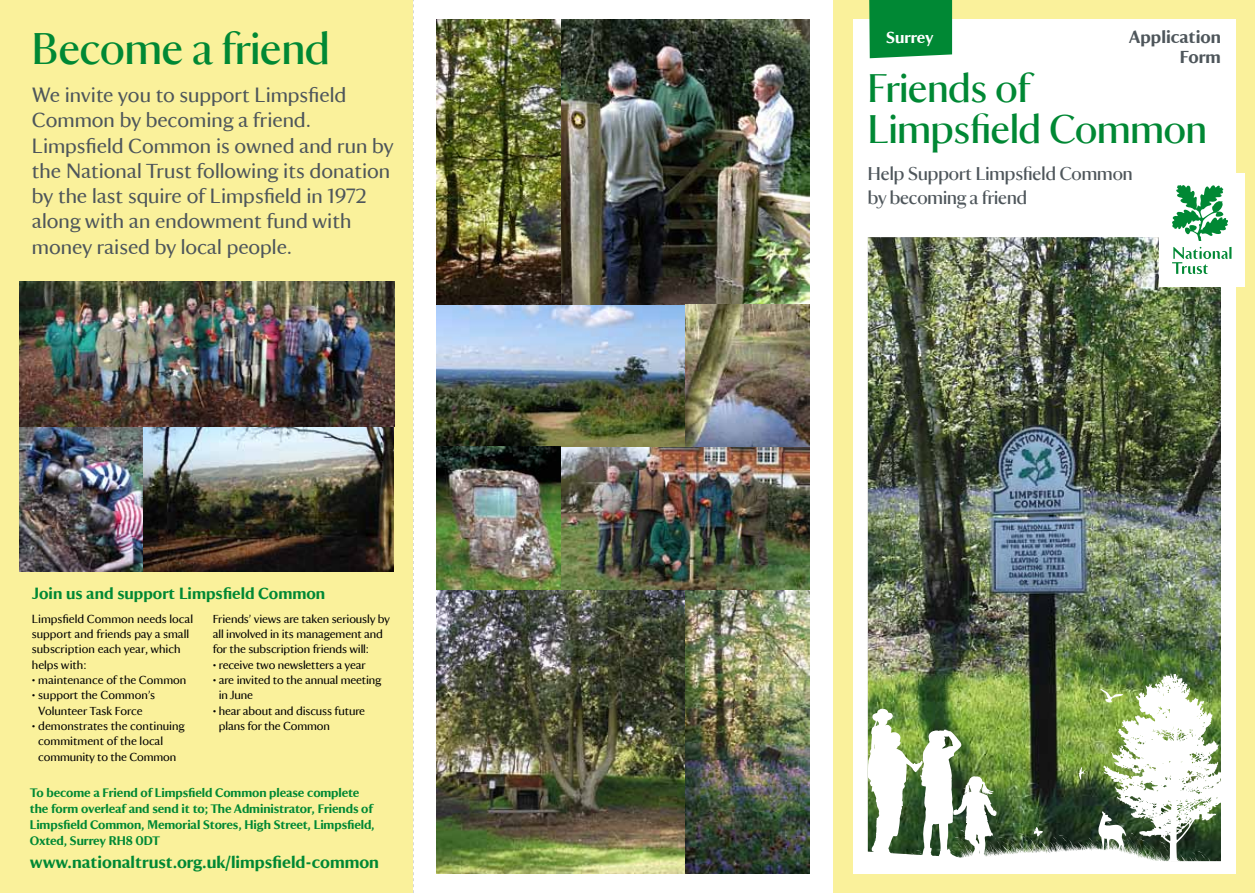
<style>
.page{position:relative;width:1255px;height:893px;background:#fff}
.page>*{position:absolute;margin:0;border:0;box-sizing:border-box;transform-origin:0 0}
.t1{font:45px "National Trust Display TT";color:#008834}
.t2{font:40.5px/40.5px "National Trust Display TT";color:#008834}
.t3{font:21px/25.2px "National Trust TT";color:#4e565b}
.t4{font:18.75px/24px "National Trust Display TT";color:#4e565b}
.t5{font:700 18px/19.8px "National Trust TT";color:#4e565b;text-align:right}
.t6{font:700 17.25px "National Trust TT";color:#008834}
.t7{font:700 16.5px "National Trust TT";color:#008834}
.t8{font:700 16.5px "National Trust TT";color:#fff}
.t9{font:700 12.75px/15.8px "National Trust TT";letter-spacing:-.005em;color:#008834}
.t10{font:12px/15.3px "National Trust TT";letter-spacing:-.01em;color:#000}
</style>
<div class="page">
<svg style="left:412px;top:0;width:1px;height:893px"></svg>
<div style="left:0;top:0;width:412px;height:893px;background:#faf19b"></div>
<img style="left:19px;top:426px;width:375px;height:145px">
<img style="left:143px;top:427px;width:250px;height:144px">
<img style="left:19px;top:282px;width:375px;height:144px">
<div style="left:833px;top:0;width:421px;height:893px;background:#faf19b"></div>
<div style="left:853px;top:19px;width:382px;height:855px;background:#fff"></div>
<img style="left:867px;top:237px;width:353px;height:436px">
<div style="left:1159px;top:173px;width:85px;height:114px;background:#fff"></div>
<svg style="left:1172px;top:185px;width:59px;height:89px"></svg>
<img style="left:437px;top:23px;width:248px;height:851px">
<img style="left:685px;top:589px;width:124px;height:285px">
<img style="left:560px;top:446px;width:249px;height:143px">
<img style="left:437px;top:304px;width:248px;height:142px">
<img style="left:561px;top:19px;width:248px;height:285px">
<img style="left:437px;top:19px;width:123px;height:285px">
<img style="left:437px;top:446px;width:123px;height:143px">
<img style="left:685px;top:304px;width:124px;height:142px">
<div style="left:869px;top:0;width:83px;height:58px;background:#008834"></div>
<img style="left:867px;top:673px;width:354px;height:189px">
<h1 class="t1" style="left:32px;top:17px;width:299px">Become a friend</h1>
<p class="t3" style="left:32px;top:81px;width:363px">We invite you to support Limpsfield Common by becoming a friend.<br>Limpsfield Common is owned and run by the National Trust following its donation by the last squire of Limpsfield in 1972 along with an endowment fund with money raised by local people.</p>
<h3 class="t7" style="left:32px;top:582px;width:295px">Join us and support Limpsfield Common</h3>
<p class="t10" style="left:32px;top:610px;width:163px">Limpsfield Common needs local support and friends pay a small subscription each year, which helps with:</p>
<p class="t10" style="left:32px;top:671px;width:156px">• maintenance of the Common</p>
<p class="t10" style="left:32px;top:687px;width:125px;text-align:center">• support the Common’s<br>Volunteer Task Force</p>
<p class="t10" style="left:38px;top:717px;width:148px;text-indent:-6px">• demonstrates the continuing commitment of the local community to the Common</p>
<p class="t10" style="left:213px;top:610px;width:179px">Friends’ views are taken seriously by all involved in its management and for the subscription friends will:</p>
<p class="t10" style="left:213px;top:656px;width:154px">• receive two newsletters a year</p>
<p class="t10" style="left:219px;top:671px;width:164px;text-indent:-6px">• are invited to the annual meeting in June</p>
<p class="t10" style="left:219px;top:702px;width:148px;text-indent:-6px">• hear about and discuss future plans for the Common</p>
<p class="t9" style="left:30px;top:784px;width:346px">To become a Friend of Limpsfield Common please complete the form overleaf and send it to; The Administrator, Friends of Limpsfield Common, Memorial Stores, High Street, Limpsfield, Oxted, Surrey RH8 0DT</p>
<h3 class="t6" style="left:30px;top:850px;width:351px">www.nationaltrust.org.uk/limpsfield-common</h3>
<h3 class="t8" style="left:885px;top:26px;width:49px">Surrey</h3>
<h3 class="t5" style="left:1128px;top:26px;width:94px">Application<br>Form</h3>
<h2 class="t2" style="left:867px;top:65px;width:340px">Friends of<br>Limpsfield Common</h2>
<h3 class="t4" style="left:867px;top:161px;width:266px">Help Support Limpsfield Common by becoming a friend</h3>
</div>
